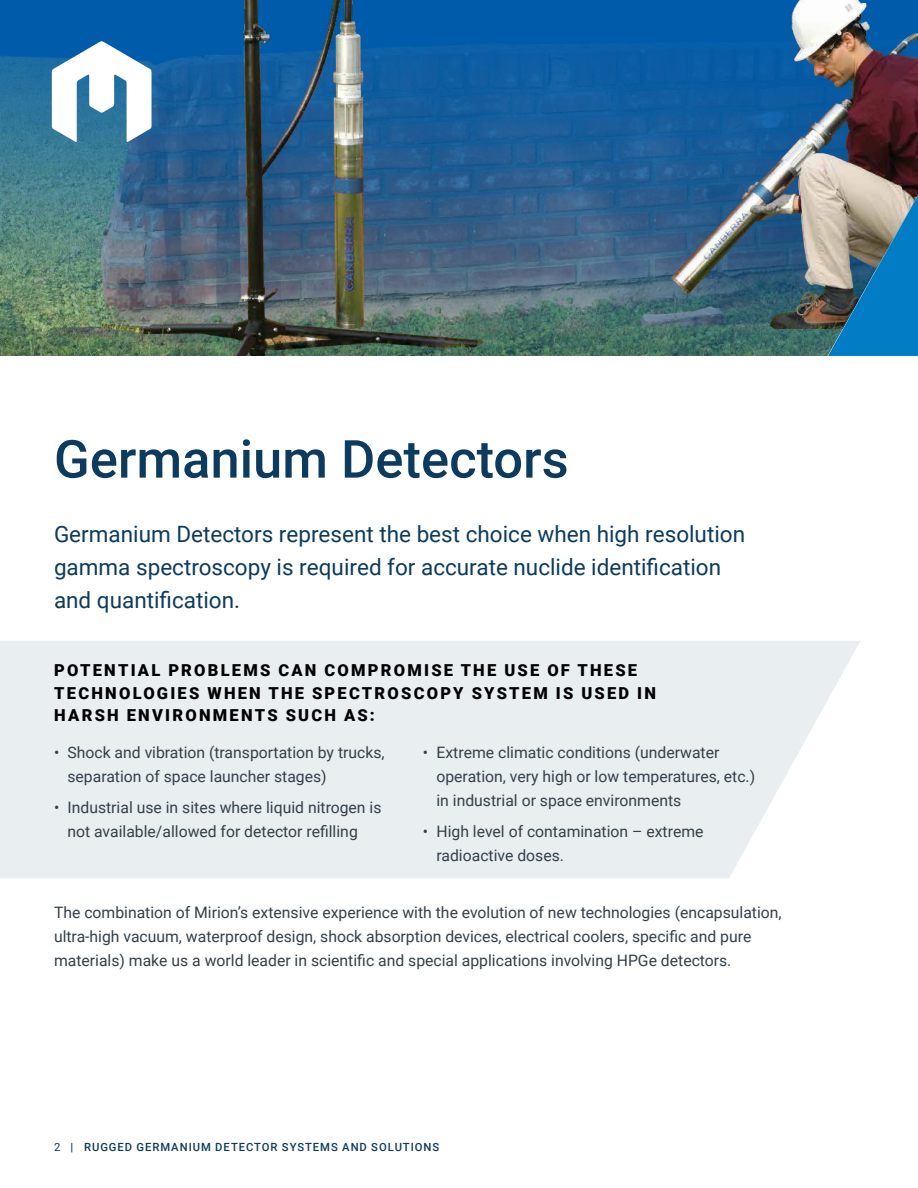
<style>
.page{position:relative;width:918px;height:1188px;background:#fff}
.page>*{position:absolute;margin:0;border:0;box-sizing:border-box;transform-origin:0 0}
.t1{font:500 52.5px "Roboto";color:#0c3b5d}
.t2{font:22.5px/33px "Roboto";color:#0c3b5d}
.t3{font:900 16.5px/22.5px "Roboto";letter-spacing:.135em;color:#000}
.t4{font:15.75px/24px "Roboto";color:#333f49}
.t5{font:500 11.25px "Roboto";letter-spacing:.085em;color:#0c3b5d}
.s1{font-weight:400}
</style>
<div class="page">
<svg style="left:0;top:641px;width:860px;height:237px;background:#eaf0f1"></svg>
<img style="left:0;top:0;width:918px;height:356px">
<svg style="left:52px;top:41px;width:100px;height:101px"></svg>
<h1 class="t1" style="left:54px;top:422px;width:516px">Germanium Detectors</h1>
<h2 class="t2" style="left:54px;top:517px;width:693px">Germanium Detectors represent the best choice when high resolution gamma spectroscopy is required for accurate nuclide identification and quantification.</h2>
<p class="t3" style="left:54px;top:658px;width:603px">POTENTIAL PROBLEMS CAN COMPROMISE THE USE OF THESE<br>TECHNOLOGIES WHEN THE SPECTROSCOPY SYSTEM IS USED IN<br>HARSH ENVIRONMENTS SUCH AS:</p>
<p class="t4" style="left:67px;top:740px;width:319px;text-indent:-13px">• Shock and vibration (transportation by trucks, separation of space launcher stages)</p>
<p class="t4" style="left:67px;top:795px;width:316px;text-indent:-13px">• Industrial use in sites where liquid nitrogen is not available/allowed for detector refilling</p>
<p class="t4" style="left:436px;top:740px;width:320px;text-indent:-13px">• Extreme climatic conditions (underwater operation, very high or low temperatures, etc.) in industrial or space environments</p>
<p class="t4" style="left:436px;top:819px;width:269px;text-indent:-13px">• High level of contamination – extreme radioactive doses.</p>
<p class="t4" style="left:54px;top:900px;width:729px">The combination of Mirion’s extensive experience with the evolution of new technologies (encapsulation, ultra-high vacuum, waterproof design, shock absorption devices, electrical coolers, specific and pure materials) make us a world leader in scientific and special applications involving HPGe detectors.</p>
<p class="t5" style="left:54px;top:1139px;width:387px"><span class="s1">2</span> | RUGGED GERMANIUM DETECTOR SYSTEMS AND SOLUTIONS</p>
</div>
